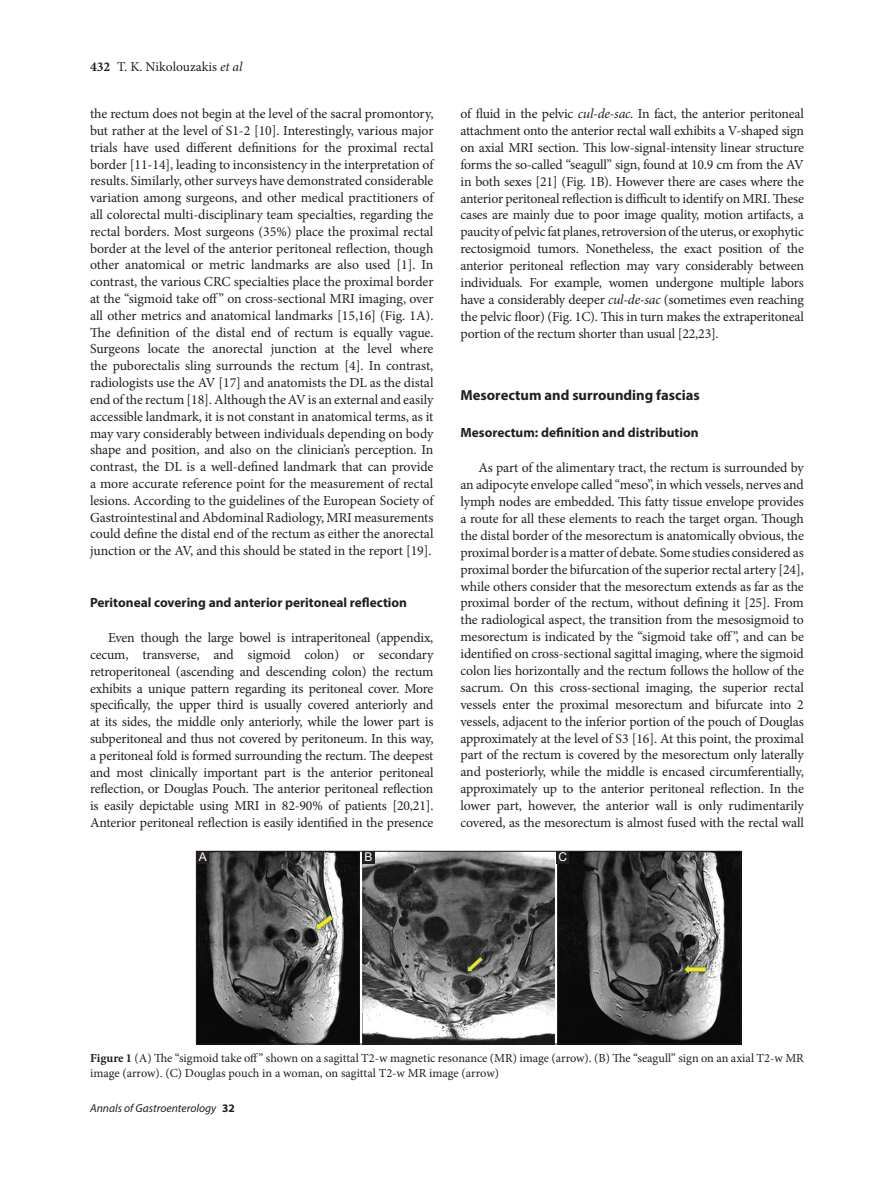
<style>
.page{position:relative;width:894px;height:1191px;background:#fff}
.page>*{position:absolute;margin:0;border:0;box-sizing:border-box;transform-origin:0 0}
.t1{font:700 14.55px "Myriad Pro";color:#231f20}
.TX{font:13.8px/16.8px "Minion Pro";letter-spacing:-.01em;color:#231f20;text-align:justify}
.RH_V{font:13.5px "Minion Pro";color:#231f20}
.H2_Above_H1{font:700 13.35px "Myriad Pro";color:#231f20}
.FGC{font:12.3px/14.7px "Minion Pro";color:#231f20}
.LABEL{font:12px "Arial";color:#fff}
.t2{font:italic 11.55px "Myriad Pro";color:#231f20}
.s1{font-weight:700}
.s2{font-style:italic}
.s3{font-weight:700;font-style:normal}
</style>
<div class="page">
<img style="left:198px;top:852px;width:540px;height:189px">
<div style="left:196px;top:850px;width:544px;height:193px;border:1px solid #231f20"></div>
<div style="left:196px;top:850px;width:13px;height:13px;background:#231f20"></div>
<div style="left:362px;top:850px;width:13px;height:13px;background:#231f20"></div>
<div style="left:556px;top:850px;width:13px;height:13px;background:#231f20"></div>
<p class="RH_V" style="left:90px;top:57px;width:154px"><span class="s1">432</span> Τ. Κ. Νikolouzakis <span class="s2">et al</span></p>
<p class="TX" style="left:90px;top:105px;width:345px">the rectum does not begin at the level of the sacral promontory, but rather at the level of S1-2 [10]. Interestingly, various major trials have used different definitions for the proximal rectal border [11-14], leading to inconsistency in the interpretation of results. Similarly, other surveys have demonstrated considerable variation among surgeons, and other medical practitioners of all colorectal multi-disciplinary team specialties, regarding the rectal borders. Most surgeons (35%) place the proximal rectal border at the level of the anterior peritoneal reflection, though other anatomical or metric landmarks are also used [1]. In contrast, the various CRC specialties place the proximal border at the “sigmoid take off” on cross-sectional MRI imaging, over all other metrics and anatomical landmarks [15,16] (Fig. 1A).<br>The definition of the distal end of rectum is equally vague.<br>Surgeons locate the anorectal junction at the level where the puborectalis sling surrounds the rectum [4]. In contrast, radiologists use the AV [17] and anatomists the DL as the distal end of the rectum [18]. Although the AV is an external and easily accessible landmark, it is not constant in anatomical terms, as it may vary considerably between individuals depending on body shape and position, and also on the clinician’s perception. In contrast, the DL is a well-defined landmark that can provide a more accurate reference point for the measurement of rectal lesions. According to the guidelines of the European Society of Gastrointestinal and Abdominal Radiology, MRI measurements could define the distal end of the rectum as either the anorectal junction or the AV, and this should be stated in the report [19].</p>
<h2 class="H2_Above_H1" style="left:90px;top:594px;width:318px">Peritoneal covering and anterior peritoneal reflection</h2>
<p class="TX" style="left:90px;top:629px;width:345px;text-indent:18px">Even though the large bowel is intraperitoneal (appendix, cecum, transverse, and sigmoid colon) or secondary retroperitoneal (ascending and descending colon) the rectum exhibits a unique pattern regarding its peritoneal cover. More specifically, the upper third is usually covered anteriorly and at its sides, the middle only anteriorly, while the lower part is subperitoneal and thus not covered by peritoneum. In this way, a peritoneal fold is formed surrounding the rectum. The deepest and most clinically important part is the anterior peritoneal reflection, or Douglas Pouch. The anterior peritoneal reflection is easily depictable using MRI in 82-90% of patients [20,21].<br>Anterior peritoneal reflection is easily identified in the presence</p>
<p class="TX" style="left:460px;top:105px;width:345px">of fluid in the pelvic <span class="s2">cul-de-sac</span>. In fact, the anterior peritoneal attachment onto the anterior rectal wall exhibits a V-shaped sign on axial MRI section. This low-signal-intensity linear structure forms the so-called “seagull” sign, found at 10.9 cm from the AV in both sexes [21] (Fig. 1B). However there are cases where the anterior peritoneal reflection is difficult to identify on MRI. These cases are mainly due to poor image quality, motion artifacts, a paucity of pelvic fat planes, retroversion of the uterus, or exophytic rectosigmoid tumors. Nonetheless, the exact position of the anterior peritoneal reflection may vary considerably between individuals. For example, women undergone multiple labors have a considerably deeper <span class="s2">cul-de-sac</span> (sometimes even reaching the pelvic floor) (Fig. 1C). This in turn makes the extraperitoneal portion of the rectum shorter than usual [22,23].</p>
<h1 class="t1" style="left:460px;top:386px;width:241px">Mesorectum and surrounding fascias</h1>
<p class="H2_Above_H1" style="left:460px;top:424px;width:239px">Mesorectum: definition and distribution</p>
<p class="TX" style="left:460px;top:459px;width:345px;text-indent:18px">As part of the alimentary tract, the rectum is surrounded by an adipocyte envelope called “meso”, in which vessels, nerves and lymph nodes are embedded. This fatty tissue envelope provides a route for all these elements to reach the target organ. Though the distal border of the mesorectum is anatomically obvious, the proximal border is a matter of debate. Some studies considered as proximal border the bifurcation of the superior rectal artery [24], while others consider that the mesorectum extends as far as the proximal border of the rectum, without defining it [25]. From the radiological aspect, the transition from the mesosigmoid to mesorectum is indicated by the “sigmoid take off”, and can be identified on cross-sectional sagittal imaging, where the sigmoid colon lies horizontally and the rectum follows the hollow of the sacrum. On this cross-sectional imaging, the superior rectal vessels enter the proximal mesorectum and bifurcate into 2 vessels, adjacent to the inferior portion of the pouch of Douglas approximately at the level of S3 [16]. At this point, the proximal part of the rectum is covered by the mesorectum only laterally and posteriorly, while the middle is encased circumferentially, approximately up to the anterior peritoneal reflection. In the lower part, however, the anterior wall is only rudimentarily covered, as the mesorectum is almost fused with the rectal wall</p>
<p class="LABEL" style="left:199px;top:848px;width:10px">A</p>
<p class="LABEL" style="left:364px;top:848px;width:10px">B</p>
<p class="LABEL" style="left:558px;top:848px;width:10px">C</p>
<p class="FGC" style="left:90px;top:1050px;width:715px"><span class="s1">Figure 1</span> (A) The “sigmoid take off” shown on a sagittal T2-w magnetic resonance (MR) image (arrow). (B) The “seagull” sign on an axial T2-w MR image (arrow). (C) Douglas pouch in a woman, on sagittal T2-w MR image (arrow)</p>
<p class="t2" style="left:90px;top:1101px;width:146px">Annals of Gastroenterology <span class="s3">32</span></p>
</div>
